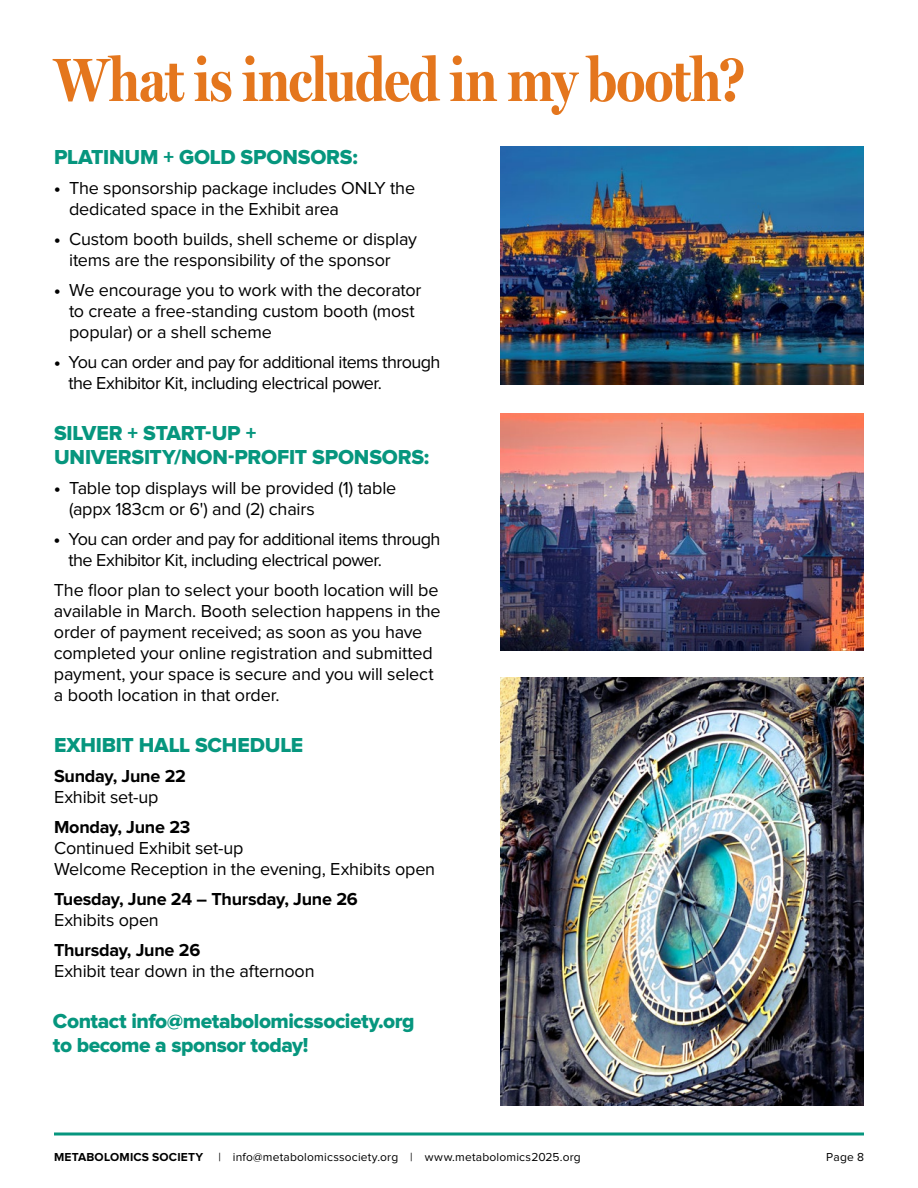
<style>
.page{position:relative;width:918px;height:1188px;background:#fff}
.page>*{position:absolute;margin:0;border:0;box-sizing:border-box;transform-origin:0 0}
.t1{font:700 61.5px "Miller Headline";letter-spacing:-.005em;color:#e4761d}
.t2{font:21px/24px "Proxima Nova Extrabld";letter-spacing:-.015em;color:#06967e}
.t3{font:18px/21px "Proxima Nova";letter-spacing:-.01em;color:#000}
.t4{font:18px/21px "Proxima Nova";letter-spacing:-.03em;color:#000}
.t5{font:700 18px "Proxima Nova";letter-spacing:-.015em;color:#000}
.t6{font:12px "Proxima Nova";letter-spacing:.015em;color:#000}
.t7{font:700 12px "Proxima Nova";letter-spacing:.02em;color:#000}
.s1{font-family:"Proxima Nova Extrabld"}
</style>
<div class="page">
<svg style="left:54px;top:1132px;width:810px;height:4px;background:#44b09e"></svg>
<img style="left:500px;top:147px;width:364px;height:238px">
<img style="left:500px;top:413px;width:364px;height:238px">
<img style="left:500px;top:678px;width:364px;height:427px">
<h1 class="t1" style="left:54px;top:43px;width:693px">What is included in my booth?</h1>
<p class="t2" style="left:54px;top:145px;width:305px">PLATINUM + GOLD SPONSORS:</p>
<p class="t3" style="left:69px;top:178px;width:348px;text-indent:-15px"><span class="s1">•</span> The sponsorship package includes ONLY the dedicated space in the Exhibit area</p>
<p class="t3" style="left:69px;top:229px;width:349px;text-indent:-15px"><span class="s1">•</span> Custom booth builds, shell scheme or display items are the responsibility of the sponsor</p>
<p class="t3" style="left:69px;top:280px;width:354px;text-indent:-15px"><span class="s1">•</span> We encourage you to work with the decorator to create a free-standing custom booth (most popular) or a shell scheme</p>
<p class="t4" style="left:68px;top:352px;width:374px;text-indent:-14px"><span class="s1">•</span> You can order and pay for additional items through the Exhibitor Kit, including electrical power.</p>
<p class="t2" style="left:54px;top:421px;width:377px">SILVER + START-UP +<br>UNIVERSITY/NON-PROFIT SPONSORS:</p>
<p class="t3" style="left:69px;top:478px;width:329px;text-indent:-15px"><span class="s1">•</span> Table top displays will be provided (1) table (appx 183cm or 6') and (2) chairs</p>
<p class="t4" style="left:68px;top:529px;width:374px;text-indent:-14px"><span class="s1">•</span> You can order and pay for additional items through the Exhibitor Kit, including electrical power.</p>
<p class="t3" style="left:54px;top:580px;width:388px">The floor plan to select your booth location will be available in March. Booth selection happens in the order of payment received; as soon as you have completed your online registration and submitted payment, your space is secure and you will select a booth location in that order.</p>
<p class="t2" style="left:54px;top:734px;width:251px">EXHIBIT HALL SCHEDULE</p>
<p class="t5" style="left:54px;top:767px;width:133px">Sunday, June 22</p>
<p class="t3" style="left:54px;top:787px;width:106px">Exhibit set-up</p>
<p class="t5" style="left:54px;top:818px;width:138px">Monday, June 23</p>
<p class="t3" style="left:54px;top:838px;width:383px">Continued Exhibit set-up<br>Welcome Reception in the evening, Exhibits open</p>
<p class="t5" style="left:54px;top:890px;width:305px">Tuesday, June 24 – Thursday, June 26</p>
<p class="t3" style="left:54px;top:910px;width:106px">Exhibits open</p>
<p class="t5" style="left:54px;top:941px;width:148px">Thursday, June 26</p>
<p class="t3" style="left:54px;top:961px;width:262px">Exhibit tear down in the afternoon</p>
<p class="t2" style="left:53px;top:1010px;width:363px">Contact info@metabolomicssociety.org to become a sponsor today!</p>
<p class="t7" style="left:54px;top:1152px;width:151px">METABOLOMICS SOCIETY</p>
<p class="t6" style="left:218px;top:1152px;width:364px">| info@metabolomicssociety.org | www.metabolomics2025.org</p>
<p class="t6" style="left:826px;top:1152px;width:39px">Page 8</p>
</div>
